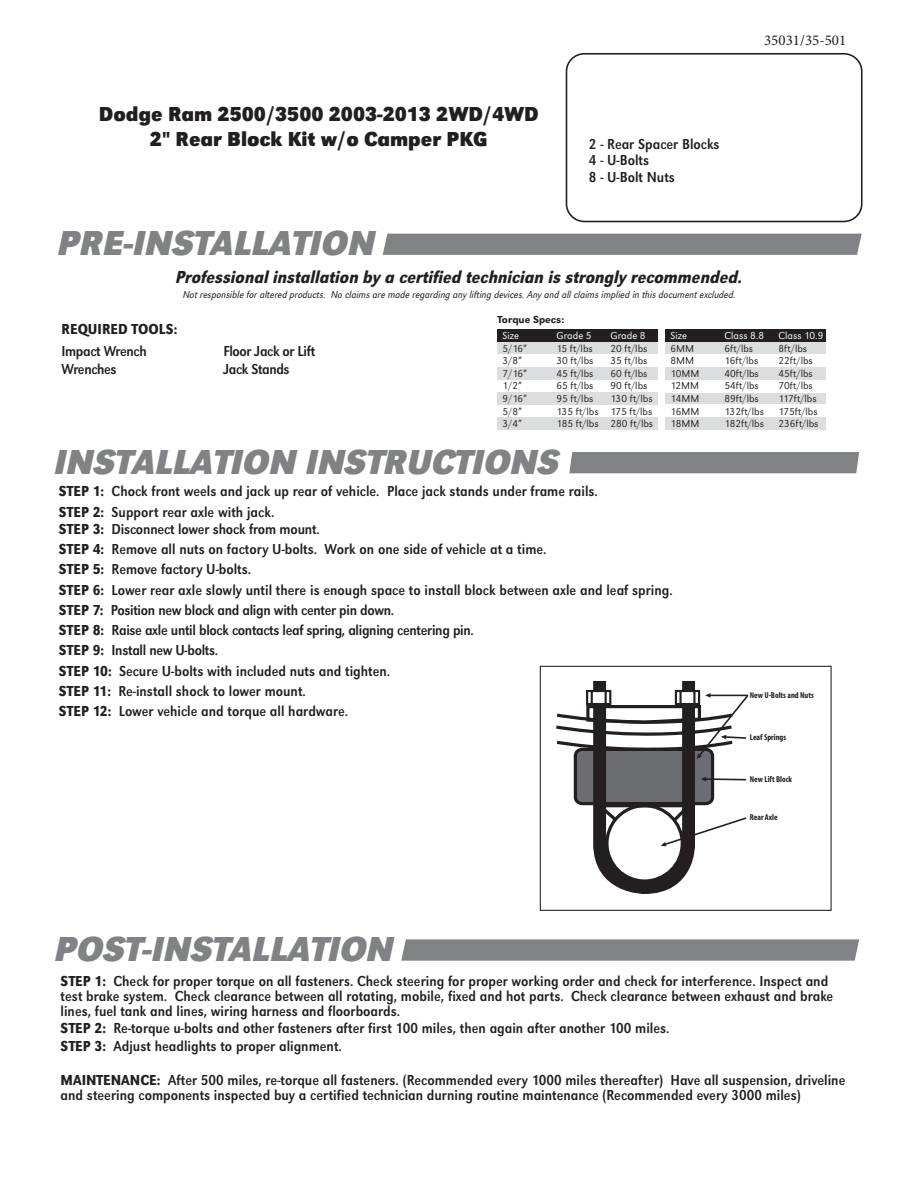
<style>
.page{position:relative;width:918px;height:1188px;background:#fff}
.page>*{position:absolute;margin:0;border:0;box-sizing:border-box;transform-origin:0 0}
.t1{font:36px "URW Grotesk T Bold Narr Obli";color:#808285}
.t2{font:21px/25.2px "URW Grotesk T Bold Narr";color:#231f20;text-align:center}
.t3{font:18px "URW Grotesk T Medi Extr Narr Obli";color:#231f20}
.t4{font:15px/20.2px "URW Grotesk T Regu Extr Narr";color:#231f20}
.t5{font:15px "URW Grotesk T Regu Extr Narr";letter-spacing:-.025em;color:#231f20}
.t6{font:15px "URW Grotesk T Medi Extr Narr";color:#231f20}
.t7{font:15px "Minion Pro";color:#231f20}
.t8{font:10.5px "URW Grotesk T Ligh";color:#231f20}
.t9{font:10.5px "URW Grotesk T Ligh Extr Narr Obli";color:#231f20}
.t10{font:10.5px "URW Grotesk T Ligh";color:#fff}
.t11{font:500 10.5px "URW Grotesk T";color:#231f20}
.t12{font:700 condensed 8.55px "Myriad";color:#231f20}
.s1{font-family:"URW Grotesk T Medi Extr Narr"}
</style>
<div class="page">
<div style="left:383px;top:234px;width:479px;height:21px;background:#808285"></div>
<div style="left:566px;top:53px;width:297px;height:169px;border:2px solid #231f20;border-radius:18px"></div>
<div style="left:665px;top:392px;width:161px;height:13px;background:#dcdddf"></div>
<div style="left:665px;top:417px;width:161px;height:13px;background:#dcdddf"></div>
<div style="left:497px;top:342px;width:161px;height:13px;background:#dcdddf"></div>
<div style="left:497px;top:367px;width:161px;height:13px;background:#dcdddf"></div>
<div style="left:497px;top:392px;width:161px;height:13px;background:#dcdddf"></div>
<div style="left:497px;top:418px;width:161px;height:12px;background:#dcdddf"></div>
<div style="left:497px;top:329px;width:161px;height:13px;background:#231f20"></div>
<div style="left:665px;top:342px;width:161px;height:13px;background:#dcdddf"></div>
<div style="left:665px;top:367px;width:161px;height:13px;background:#dcdddf"></div>
<div style="left:665px;top:329px;width:161px;height:13px;background:#231f20"></div>
<div style="left:569px;top:452px;width:290px;height:21px;background:#808285"></div>
<div style="left:540px;top:666px;width:292px;height:245px;border:1px solid #231f20"></div>
<svg style="left:556px;top:681px;width:193px;height:213px"></svg>
<svg style="left:586px;top:690px;width:25px;height:15px"></svg>
<div style="left:591px;top:690px;width:16px;height:15px;background:#fff;border:2px solid #231f20"></div>
<div style="left:675px;top:690px;width:25px;height:15px;background:#fff;border:2px solid #231f20"></div>
<div style="left:679px;top:690px;width:17px;height:15px;background:#fff;border:2px solid #231f20"></div>
<svg style="left:401px;top:939px;width:458px;height:22px;background:#85878a"></svg>
<h2 class="t2" style="left:99px;top:101px;width:441px">Dodge Ram 2500/3500 2003-2013 2WD/4WD<br>2" Rear Block Kit w/o Camper PKG</h2>
<h1 class="t1" style="left:58px;top:222px;width:319px">PRE-INSTALLATION</h1>
<p class="t4" style="left:589px;top:135px;width:132px;line-height:16.5px">2 - Rear Spacer Blocks<br>4 - U-Bolts<br>8 - U-Bolt Nuts</p>
<p class="t7" style="left:764px;top:30px;width:84px">35031/35-501</p>
<p class="t3" style="left:176px;top:267px;width:568px">Professional installation by a certified technician is strongly recommended.</p>
<p class="t9" style="left:183px;top:289px;width:554px">Not responsible for altered products. No claims are made regarding any lifting devices. Any and all claims implied in this document excluded.</p>
<p class="t6" style="left:62px;top:321px;width:117px">REQUIRED TOOLS:</p>
<p class="t5" style="left:62px;top:342px;width:87px">Impact Wrench</p>
<p class="t5" style="left:224px;top:342px;width:93px">Floor Jack or Lift</p>
<p class="t5" style="left:62px;top:360px;width:57px">Wrenches</p>
<p class="t5" style="left:224px;top:360px;width:68px">Jack Stands</p>
<p class="t11" style="left:497px;top:313px;width:68px">Torque Specs:</p>
<p class="t10" style="left:503px;top:330px;width:18px">Size</p>
<p class="t10" style="left:557px;top:330px;width:37px">Grade 5</p>
<p class="t10" style="left:611px;top:330px;width:37px">Grade 8</p>
<p class="t8" style="left:503px;top:342px;width:26px">5/16”</p>
<p class="t8" style="left:557px;top:342px;width:38px">15 ft/lbs</p>
<p class="t8" style="left:611px;top:342px;width:38px">20 ft/lbs</p>
<p class="t8" style="left:503px;top:355px;width:21px">3/8”</p>
<p class="t8" style="left:557px;top:355px;width:38px">30 ft/lbs</p>
<p class="t8" style="left:611px;top:355px;width:38px">35 ft/lbs</p>
<p class="t8" style="left:503px;top:367px;width:26px">7/16”</p>
<p class="t8" style="left:557px;top:367px;width:38px">45 ft/lbs</p>
<p class="t8" style="left:611px;top:367px;width:38px">60 ft/lbs</p>
<p class="t8" style="left:503px;top:380px;width:21px">1/2”</p>
<p class="t8" style="left:557px;top:380px;width:38px">65 ft/lbs</p>
<p class="t8" style="left:611px;top:380px;width:38px">90 ft/lbs</p>
<p class="t8" style="left:503px;top:393px;width:26px">9/16”</p>
<p class="t8" style="left:557px;top:393px;width:38px">95 ft/lbs</p>
<p class="t8" style="left:611px;top:393px;width:44px">130 ft/lbs</p>
<p class="t8" style="left:503px;top:405px;width:21px">5/8”</p>
<p class="t8" style="left:557px;top:405px;width:97px">135 ft/lbs 175 ft/lbs</p>
<p class="t8" style="left:503px;top:418px;width:21px">3/4”</p>
<p class="t8" style="left:557px;top:418px;width:98px">185 ft/lbs 280 ft/lbs</p>
<p class="t10" style="left:671px;top:330px;width:18px">Size</p>
<p class="t10" style="left:725px;top:330px;width:41px">Class 8.8</p>
<p class="t10" style="left:779px;top:330px;width:46px">Class 10.9</p>
<p class="t8" style="left:671px;top:342px;width:25px">6MM</p>
<p class="t8" style="left:725px;top:342px;width:30px">6ft/lbs</p>
<p class="t8" style="left:779px;top:342px;width:30px">8ft/lbs</p>
<p class="t8" style="left:671px;top:355px;width:25px">8MM</p>
<p class="t8" style="left:725px;top:355px;width:35px">16ft/lbs</p>
<p class="t8" style="left:779px;top:355px;width:36px">22ft/lbs</p>
<p class="t8" style="left:671px;top:367px;width:31px">10MM</p>
<p class="t8" style="left:725px;top:367px;width:36px">40ft/lbs</p>
<p class="t8" style="left:779px;top:367px;width:36px">45ft/lbs</p>
<p class="t8" style="left:671px;top:380px;width:30px">12MM</p>
<p class="t8" style="left:725px;top:380px;width:36px">54ft/lbs</p>
<p class="t8" style="left:779px;top:380px;width:36px">70ft/lbs</p>
<p class="t8" style="left:671px;top:393px;width:30px">14MM</p>
<p class="t8" style="left:725px;top:393px;width:36px">89ft/lbs</p>
<p class="t8" style="left:779px;top:393px;width:40px">117ft/lbs</p>
<p class="t8" style="left:671px;top:405px;width:30px">16MM</p>
<p class="t8" style="left:725px;top:405px;width:41px">132ft/lbs</p>
<p class="t8" style="left:779px;top:405px;width:41px">175ft/lbs</p>
<p class="t8" style="left:671px;top:418px;width:30px">18MM</p>
<p class="t8" style="left:725px;top:418px;width:41px">182ft/lbs</p>
<p class="t8" style="left:779px;top:418px;width:42px">236ft/lbs</p>
<h1 class="t1" style="left:55px;top:441px;width:507px">INSTALLATION INSTRUCTIONS</h1>
<p class="t4" style="left:59px;top:481px;width:541px"><span class="s1">STEP 1:</span> Chock front weels and jack up rear of vehicle. Place jack stands under frame rails.<br><span class="s1">STEP 2:</span> Support rear axle with jack.</p>
<p class="t4" style="left:59px;top:519px;width:615px"><span class="s1">STEP 3:</span> Disconnect lower shock from mount.<br><span class="s1">STEP 4:</span> Remove all nuts on factory U-bolts. Work on one side of vehicle at a time.<br><span class="s1">STEP 5:</span> Remove factory U-bolts.<br><span class="s1">STEP 6:</span> Lower rear axle slowly until there is enough space to install block between axle and leaf spring.<br><span class="s1">STEP 7:</span> Position new block and align with center pin down.<br><span class="s1">STEP 8:</span> Raise axle until block contacts leaf spring, aligning centering pin.<br><span class="s1">STEP 9:</span> Install new U-bolts.<br><span class="s1">STEP 10:</span> Secure U-bolts with included nuts and tighten.<br><span class="s1">STEP 11:</span> Re-install shock to lower mount.<br><span class="s1">STEP 12:</span> Lower vehicle and torque all hardware.</p>
<p class="t12" style="left:750px;top:690px;width:65px">New U-Bolts and Nuts</p>
<p class="t12" style="left:750px;top:733px;width:38px">Leaf Springs</p>
<p class="t12" style="left:750px;top:775px;width:44px">New Lift Block</p>
<p class="t12" style="left:750px;top:813px;width:29px">Rear Axle</p>
<h1 class="t1" style="left:56px;top:928px;width:341px">POST-INSTALLATION</h1>
<p class="t4" style="left:61px;top:974px;width:774px;line-height:15px"><span class="s1">STEP 1:</span> Check for proper torque on all fasteners. Check steering for proper working order and check for interference. Inspect and test brake system. Check clearance between all rotating, mobile, fixed and hot parts. Check clearance between exhaust and brake lines, fuel tank and lines, wiring harness and floorboards.</p>
<p class="t4" style="left:61px;top:1020px;width:610px;line-height:17.2px"><span class="s1">STEP 2:</span> Re-torque u-bolts and other fasteners after first 100 miles, then again after another 100 miles.<br><span class="s1">STEP 3:</span> Adjust headlights to proper alignment.</p>
<p class="t4" style="left:61px;top:1073px;width:786px;line-height:15px"><span class="s1">MAINTENANCE:</span> After 500 miles, re-torque all fasteners. (Recommended every 1000 miles thereafter) Have all suspension, driveline and steering components inspected buy a certified technician durning routine maintenance (Recommended every 3000 miles)</p>
</div>
